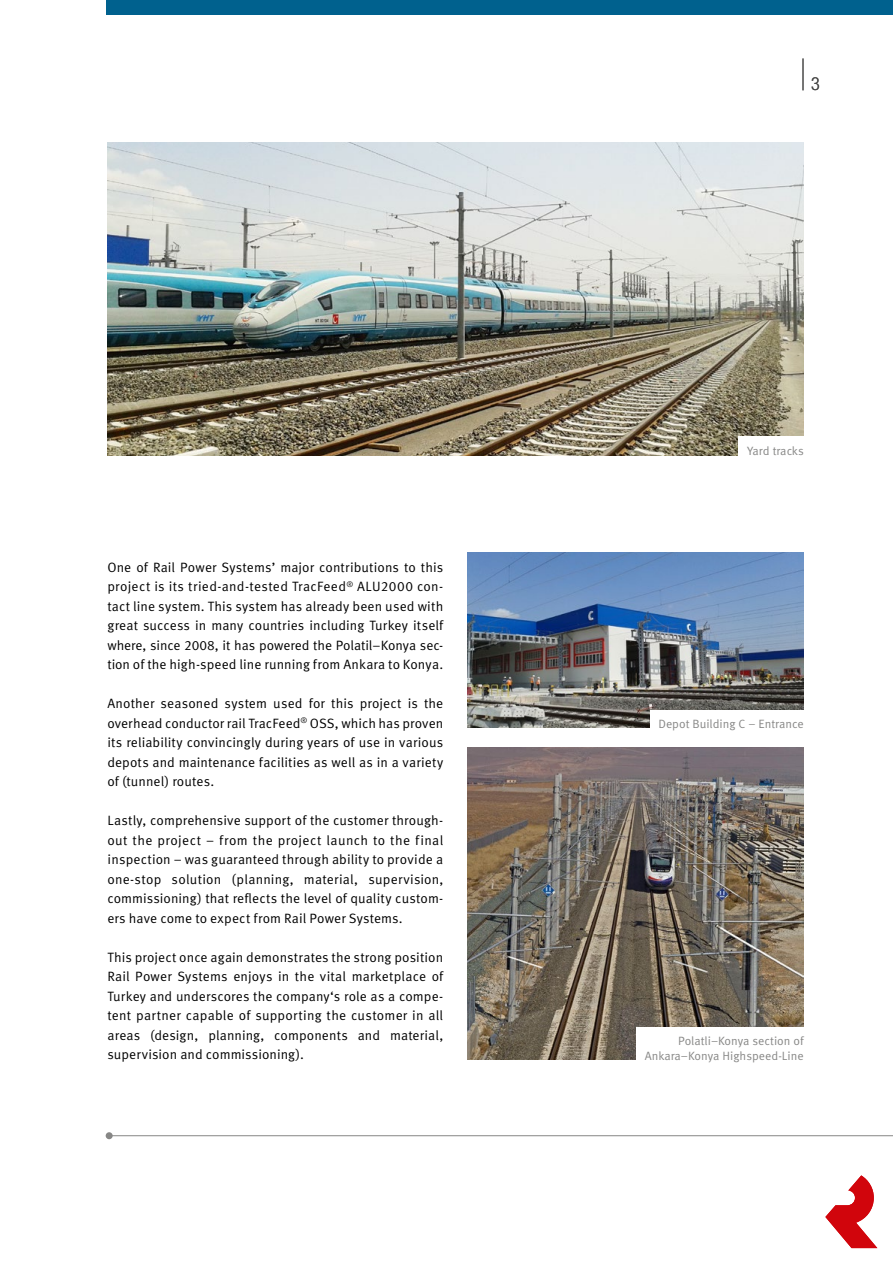
<style>
.page{position:relative;width:893px;height:1263px;background:#fff}
.page>*{position:absolute;margin:0;border:0;box-sizing:border-box;transform-origin:0 0}
.t1{font:300 condensed 18px "Helvetica Neue LT Std";color:#494948}
.t2{font:13.5px/19.5px "Meta Pro";letter-spacing:.005em;color:#000;text-align:justify}
.t3{font:12px/15px "Meta Pro";color:#878786;text-align:right}
</style>
<div class="page">
<img style="left:468px;top:747px;width:336px;height:312px">
<img style="left:107px;top:143px;width:697px;height:313px">
<img style="left:468px;top:552px;width:336px;height:176px">
<div style="left:106px;top:0;width:787px;height:15px;background:#00618e"></div>
<svg style="left:825px;top:1175px;width:52px;height:73px"></svg>
<hr style="left:803px;top:58px;width:1px;height:32px;background:#494948">
<hr style="left:109px;top:1135px;width:784px;height:1px;background:#878786">
<div style="left:106px;top:1132px;width:7px;height:7px;background:#878786;border-radius:50%"></div>
<div style="left:739px;top:437px;width:73px;height:26px;background:#fff"></div>
<div style="left:650px;top:711px;width:162px;height:26px;background:#fff"></div>
<div style="left:636px;top:1027px;width:176px;height:41px;background:#fff"></div>
<p class="t2" style="left:107px;top:558px;width:337px">One of Rail Power Systems’ major contributions to this project is its tried-and-tested TracFeed<sup>®</sup> ALU2000 con&shy;tact line system. This system has already been used with great success in many countries including Turkey itself where, since 2008, it has powered the Polatil–Konya sec&shy;tion of the high-speed line running from Ankara to Konya.</p>
<p class="t2" style="left:107px;top:694px;width:337px">Another seasoned system used for this project is the overhead conductor rail TracFeed<sup>®</sup> OSS, which has proven its reliability convincingly during years of use in various depots and maintenance facilities as well as in a variety of (tunnel) routes.</p>
<p class="t2" style="left:107px;top:811px;width:337px">Lastly, comprehensive support of the customer through&shy;out the project – from the project launch to the final inspection – was guaranteed through ability to provide a one-stop solution (planning, material, supervision, commissioning) that reflects the level of quality custom&shy;ers have come to expect from Rail Power Systems.</p>
<p class="t2" style="left:107px;top:948px;width:337px">This project once again demonstrates the strong position Rail Power Systems enjoys in the vital marketplace of Turkey and underscores the company‘s role as a compe&shy;tent partner capable of supporting the customer in all areas (design, planning, components and material, supervision and commissioning).</p>
<h1 class="t1" style="left:811px;top:73px;width:10px">3</h1>
<p class="t3" style="left:747px;top:443px;width:58px">Yard tracks</p>
<p class="t3" style="left:658px;top:717px;width:147px">Depot Building C – Entrance</p>
<p class="t3" style="left:645px;top:1033px;width:160px">Polatli–Konya section of<br>Ankara–Konya Highspeed-Line</p>
</div>
